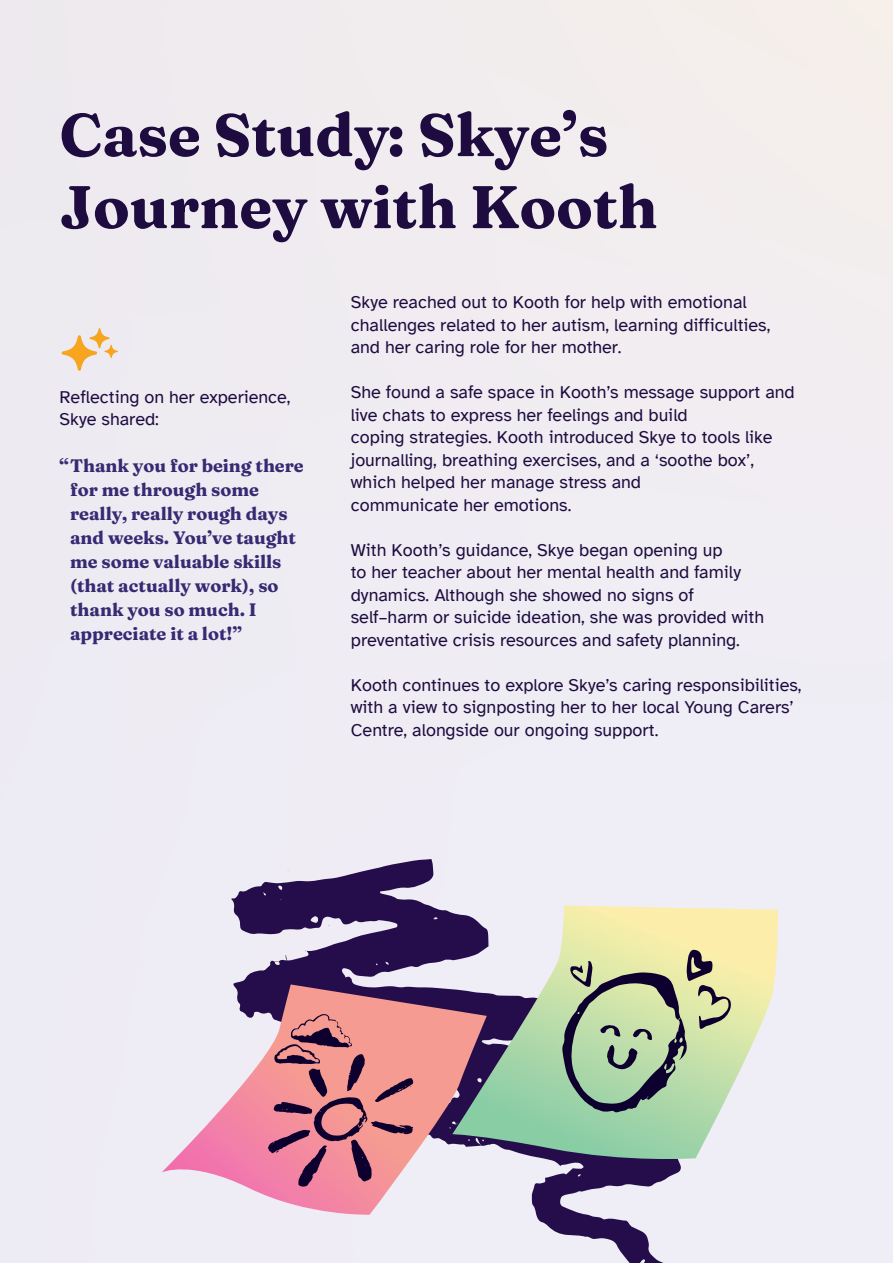
<style>
.page{position:relative;width:893px;height:1263px;background:#efecf2}
.page>*{position:absolute;margin:0;border:0;box-sizing:border-box;transform-origin:0 0}
.stat_large_number{font:900 60px/72px "Fraunces 9 pt";color:#1e0c40}
.Parapgraph_12_15{font:18px/22.5px "Atkinson Hyperlegible";color:#1e0c40}
.PMC__Fraunces_16_20px{font:900 18px/24px "Fraunces 9 pt";color:#372a72}
</style>
<div class="page">
<svg style="left:61px;top:328px;width:57px;height:43px"></svg>
<svg style="left:231px;top:859px;width:450px;height:404px"></svg>
<svg style="left:452px;top:905px;width:326px;height:258px"></svg>
<svg style="left:162px;top:984px;width:325px;height:232px"></svg>
<svg style="left:562px;top:950px;width:169px;height:162px;background:#a6b792"></svg>
<svg style="left:268px;top:1014px;width:151px;height:173px;background:#cd7f86"></svg>
<p class="stat_large_number" style="left:60px;top:95px;width:600px">Case Study: Skye’s<br>Journey with Kooth</p>
<p class="Parapgraph_12_15" style="left:60px;top:386px;width:232px">Reflecting on her experience,<br>Skye shared:</p>
<p class="PMC__Fraunces_16_20px" style="left:70px;top:452px;width:235px;text-indent:-11px">“Thank you for being there for me through some really, really rough days and weeks. You’ve taught me some valuable skills (that actually work), so thank you so much. I appreciate it a lot!”</p>
<p class="Parapgraph_12_15" style="left:351px;top:291px;width:421px">Skye reached out to Kooth for help with emotional challenges related to her autism, learning difficulties, and her caring role for her mother.</p>
<p class="Parapgraph_12_15" style="left:351px;top:381px;width:445px">She found a safe space in Kooth’s message support and live chats to express her feelings and build<br>coping strategies. Kooth introduced Skye to tools like journalling, breathing exercises, and a ‘soothe box’, which helped her manage stress and<br>communicate her emotions.</p>
<p class="Parapgraph_12_15" style="left:351px;top:539px;width:415px">With Kooth’s guidance, Skye began opening up<br>to her teacher about her mental health and family dynamics. Although she showed no signs of self–harm or suicide ideation, she was provided with preventative crisis resources and safety planning.</p>
<p class="Parapgraph_12_15" style="left:351px;top:674px;width:452px">Kooth continues to explore Skye’s caring responsibilities, with a view to signposting her to her local Young Carers’<br>Centre, alongside our ongoing support.</p>
</div>
